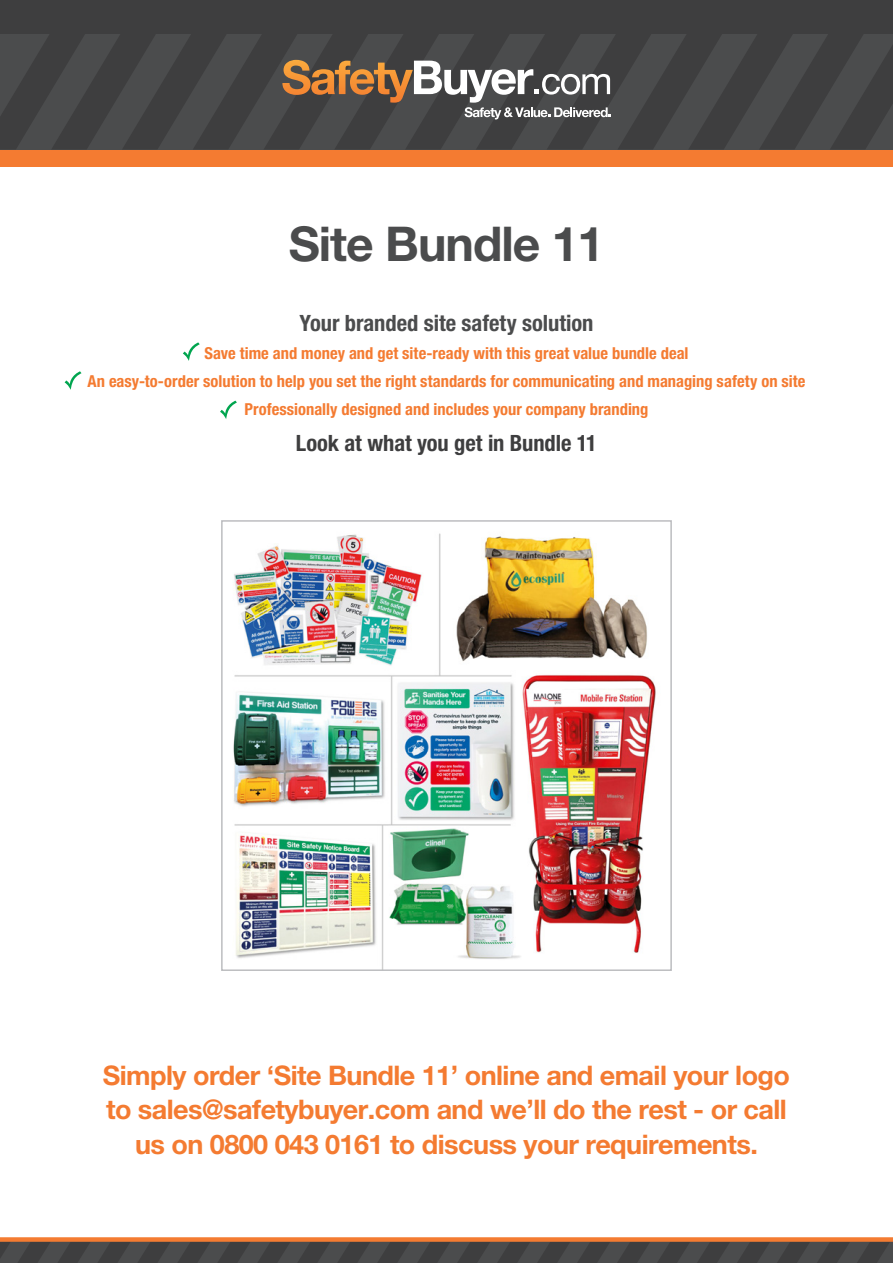
<style>
.page{position:relative;width:893px;height:1263px;background:#fff}
.page>*{position:absolute;margin:0;border:0;box-sizing:border-box;transform-origin:0 0}
.t1{font:700 48px "Helvetica Neue LT Pro";letter-spacing:-.02em;color:#4b4c4d}
.t2{font:700 27px/34.8px "Helvetica Neue LT Pro";letter-spacing:-.02em;color:#f47b31;text-align:center}
.t3{font:700 condensed 22.5px "Helvetica Neue LT Pro";color:#4b4c4d}
.t4{font:700 condensed 22.5px "Helvetica Neue LT Pro";letter-spacing:-.005em;color:#3e3e3f}
.t5{font:700 condensed 16.5px/28.3px "Helvetica Neue LT Pro";color:#f47b31;text-align:center}
</style>
<div class="page">
<div style="left:0;top:0;width:893px;height:34px;background:#3e3e3f"></div>
<div style="left:0;top:150px;width:893px;height:17px;background:#f47b31"></div>
<div style="left:0;top:1242px;width:893px;height:21px;background:#4b4c4d"></div>
<svg style="left:857px;top:1242px;width:32px;height:21px"></svg>
<svg style="left:817px;top:1242px;width:32px;height:21px"></svg>
<svg style="left:777px;top:1242px;width:32px;height:21px"></svg>
<svg style="left:737px;top:1242px;width:33px;height:21px"></svg>
<svg style="left:697px;top:1242px;width:33px;height:21px"></svg>
<svg style="left:657px;top:1242px;width:33px;height:21px"></svg>
<svg style="left:617px;top:1242px;width:33px;height:21px"></svg>
<svg style="left:578px;top:1242px;width:32px;height:21px"></svg>
<svg style="left:538px;top:1242px;width:32px;height:21px"></svg>
<svg style="left:498px;top:1242px;width:32px;height:21px"></svg>
<svg style="left:458px;top:1242px;width:32px;height:21px"></svg>
<svg style="left:418px;top:1242px;width:32px;height:21px"></svg>
<svg style="left:378px;top:1242px;width:32px;height:21px"></svg>
<svg style="left:18px;top:1242px;width:32px;height:21px"></svg>
<svg style="left:0;top:1242px;width:10px;height:16px"></svg>
<svg style="left:338px;top:1242px;width:32px;height:21px"></svg>
<svg style="left:298px;top:1242px;width:32px;height:21px"></svg>
<svg style="left:258px;top:1242px;width:32px;height:21px"></svg>
<svg style="left:218px;top:1242px;width:32px;height:21px"></svg>
<svg style="left:178px;top:1242px;width:32px;height:21px"></svg>
<svg style="left:138px;top:1242px;width:32px;height:21px"></svg>
<svg style="left:98px;top:1242px;width:32px;height:21px"></svg>
<svg style="left:58px;top:1242px;width:32px;height:21px"></svg>
<div style="left:0;top:1237px;width:893px;height:5px;background:#f47b31"></div>
<svg style="left:0;top:34px;width:893px;height:116px;background:#4d4c4b"></svg>
<img style="left:233px;top:533px;width:423px;height:435px">
<div style="left:221px;top:520px;width:451px;height:451px;border:2px solid #bcbdc0"></div>
<svg style="left:183px;top:342px;width:17px;height:19px"></svg>
<svg style="left:65px;top:371px;width:16px;height:19px"></svg>
<svg style="left:220px;top:401px;width:17px;height:18px"></svg>
<h1 class="t1" style="left:289px;top:214px;width:317px">Site Bundle 11</h1>
<h3 class="t3" style="left:300px;top:309px;width:295px">Your branded site safety solution</h3>
<p class="t5" style="left:87px;top:339px;width:720px">Save time and money and get site-ready with this great value bundle deal<br>An easy-to-order solution to help you set the right standards for communicating and managing safety on site<br>Professionally designed and includes your company branding</p>
<h3 class="t4" style="left:296px;top:429px;width:303px">Look at what you get in Bundle 11</h3>
<h2 class="t2" style="left:103px;top:1057px;width:689px">Simply order ‘Site Bundle 11’ online and email your logo to sales@safetybuyer.com and we’ll do the rest - or call us on 0800 043 0161 to discuss your requirements.</h2>
</div>
